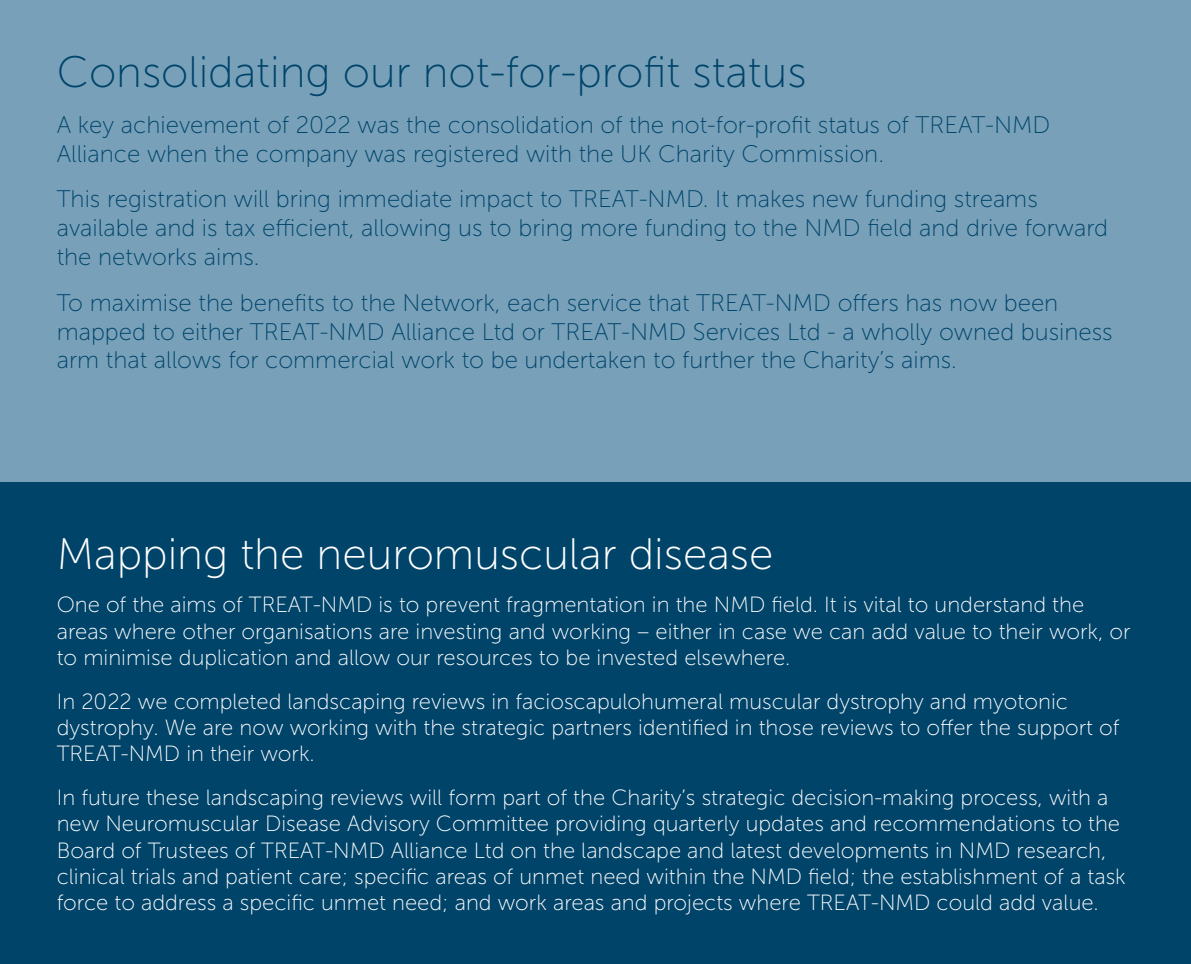
<style>
.page{position:relative;width:1191px;height:964px;background:#fff}
.page>*{position:absolute;margin:0;border:0;box-sizing:border-box;transform-origin:0 0}
.Section_Heading{font:44px "Museo Sans 100";color:#00446a}
.Body_text{font:44px "Museo Sans 100";color:#fff}
.Section_Heading-2{font:24px/28.8px "Museo Sans 100";color:#00446a}
.Body_text-2{font:22px/26.4px "Museo Sans 100";color:#fff}
</style>
<div class="page">
<div style="left:0;top:0;width:1191px;height:482px;background:#78a1b9"></div>
<div style="left:0;top:482px;width:1191px;height:482px;background:#00446a"></div>
<p class="Section_Heading" style="left:57px;top:48px;width:751px">Consolidating our not-for-profit status</p>
<p class="Section_Heading-2" style="left:57px;top:110px;width:995px">A key achievement of 2022 was the consolidation of the not-for-profit status of TREAT-NMD<br>Alliance when the company was registered with the UK Charity Commission.</p>
<p class="Section_Heading-2" style="left:57px;top:185px;width:1053px">This registration will bring immediate impact to TREAT-NMD. It makes new funding streams available and is tax efficient, allowing us to bring more funding to the NMD field and drive forward the networks aims.</p>
<p class="Section_Heading-2" style="left:57px;top:288px;width:1057px">To maximise the benefits to the Network, each service that TREAT-NMD offers has now been mapped to either TREAT-NMD Alliance Ltd or TREAT-NMD Services Ltd - a wholly owned business arm that allows for commercial work to be undertaken to further the Charity’s aims.</p>
<p class="Body_text" style="left:57px;top:530px;width:718px">Mapping the neuromuscular disease</p>
<p class="Body_text-2" style="left:57px;top:592px;width:1075px">One of the aims of TREAT-NMD is to prevent fragmentation in the NMD field. It is vital to understand the areas where other organisations are investing and working – either in case we can add value to their work, or to minimise duplication and allow our resources to be invested elsewhere.</p>
<p class="Body_text-2" style="left:57px;top:688px;width:1064px">In 2022 we completed landscaping reviews in facioscapulohumeral muscular dystrophy and myotonic dystrophy. We are now working with the strategic partners identified in those reviews to offer the support of<br>TREAT-NMD in their work.</p>
<p class="Body_text-2" style="left:57px;top:784px;width:1070px">In future these landscaping reviews will form part of the Charity’s strategic decision-making process, with a new Neuromuscular Disease Advisory Committee providing quarterly updates and recommendations to the Board of Trustees of TREAT-NMD Alliance Ltd on the landscape and latest developments in NMD research, clinical trials and patient care; specific areas of unmet need within the NMD field; the establishment of a task force to address a specific unmet need; and work areas and projects where TREAT-NMD could add value.</p>
</div>
